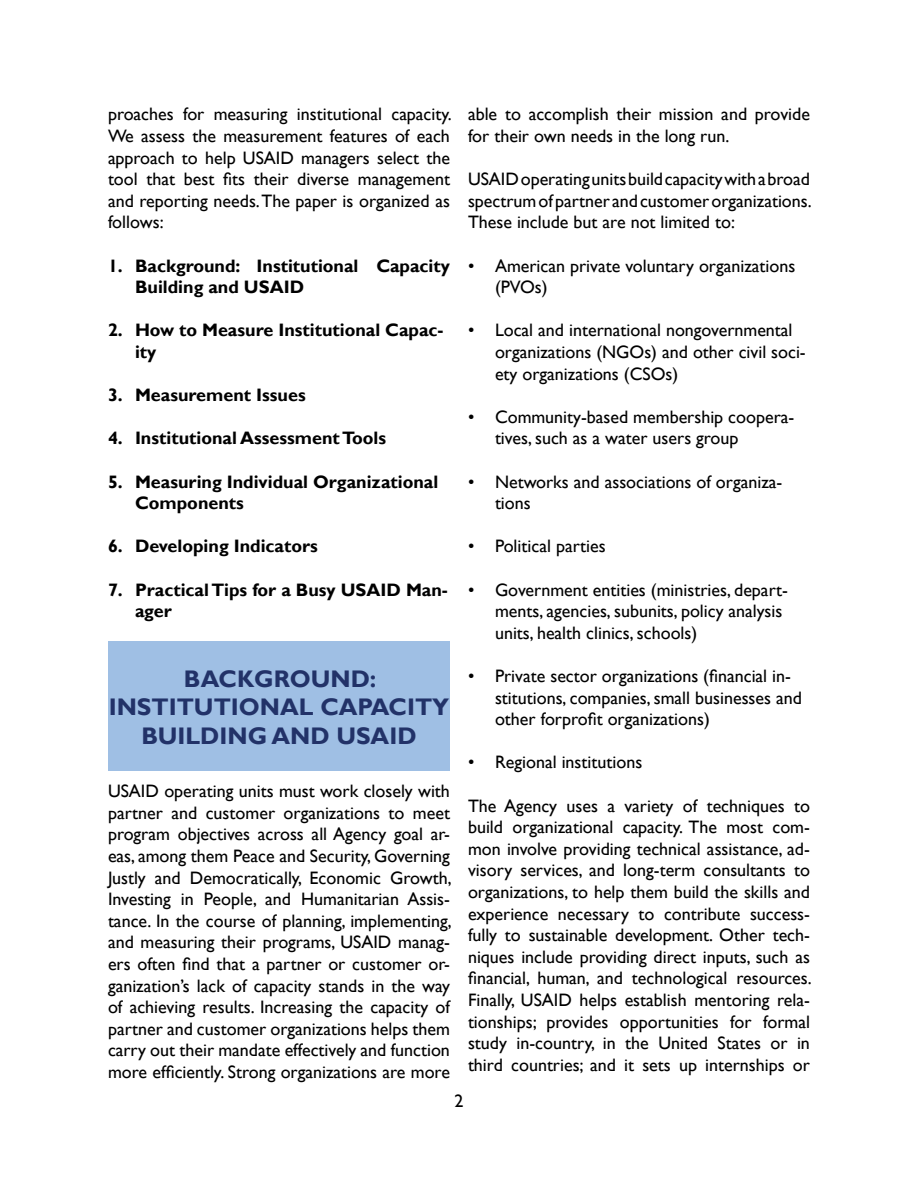
<style>
.page{position:relative;width:918px;height:1188px;background:#fff}
.page>*{position:absolute;margin:0;border:0;box-sizing:border-box;transform-origin:0 0}
.t1{font:700 24px/28.8px "Gill Sans";color:#223268;text-align:center}
.t2{font:18px/21.6px "Gill Sans";color:#000}
.t3{font:700 18px/21.6px "Gill Sans";color:#000}
</style>
<div class="page">
<div style="left:108px;top:641px;width:342px;height:129px;background:#9fbfe4"></div>
<p class="t2" style="left:108px;top:104px;width:345px;text-align:justify">proaches for measuring institutional capacity.<br>We assess the measurement features of each approach to help USAID managers select the tool that best fits their diverse management and reporting needs. The paper is organized as follows:</p>
<p class="t3" style="left:135px;top:255px;width:317px;text-indent:-27px">1. Background: Institutional Capacity<br>Building and USAID</p>
<p class="t3" style="left:135px;top:320px;width:310px;text-indent:-27px">2. How to Measure Institutional Capac&shy;ity</p>
<p class="t3" style="left:108px;top:385px;width:199px">3. Measurement Issues</p>
<p class="t3" style="left:108px;top:428px;width:280px">4. Institutional Assessment Tools</p>
<p class="t3" style="left:135px;top:471px;width:305px;text-indent:-27px">5. Measuring Individual Organizational<br>Components</p>
<p class="t3" style="left:108px;top:536px;width:211px">6. Developing Indicators</p>
<p class="t3" style="left:135px;top:579px;width:314px;text-indent:-27px">7. Practical Tips for a Busy USAID Man&shy;ager</p>
<h1 class="t1" style="left:109px;top:665px;width:342px">BACKGROUND:<br>INSTITUTIONAL CAPACITY<br>BUILDING AND USAID</h1>
<p class="t2" style="left:108px;top:781px;width:345px;text-align:justify">USAID operating units must work closely with partner and customer organizations to meet program objectives across all Agency goal ar&shy;eas, among them Peace and Security, Governing Justly and Democratically, Economic Growth, Investing in People, and Humanitarian Assis&shy;tance. In the course of planning, implementing, and measuring their programs, USAID manag&shy;ers often find that a partner or customer or&shy;ganization’s lack of capacity stands in the way of achieving results. Increasing the capacity of partner and customer organizations helps them carry out their mandate effectively and function more efficiently. Strong organizations are more</p>
<p class="t2" style="left:468px;top:104px;width:343px">able to accomplish their mission and provide for their own needs in the long run.</p>
<p class="t2" style="left:468px;top:169px;width:345px;text-align:justify">USAID operating units build capacity with a broad spectrum of partner and customer organizations.<br>These include but are not limited to:</p>
<p class="t2" style="left:495px;top:255px;width:302px;text-indent:-27px">• American private voluntary organizations (PVOs)</p>
<p class="t2" style="left:495px;top:320px;width:312px;text-indent:-27px">• Local and international nongovernmental organizations (NGOs) and other civil soci&shy;ety organizations (CSOs)</p>
<p class="t2" style="left:495px;top:406px;width:301px;text-indent:-27px">• Community-based membership coopera&shy;tives, such as a water users group</p>
<p class="t2" style="left:495px;top:471px;width:289px;text-indent:-27px">• Networks and associations of organiza&shy;tions</p>
<p class="t2" style="left:468px;top:536px;width:139px">• Political parties</p>
<p class="t2" style="left:495px;top:579px;width:294px;text-indent:-27px">• Government entities (ministries, depart&shy;ments, agencies, subunits, policy analysis units, health clinics, schools)</p>
<p class="t2" style="left:495px;top:666px;width:308px;text-indent:-27px">• Private sector organizations (financial in&shy;stitutions, companies, small businesses and other forprofit organizations)</p>
<p class="t2" style="left:468px;top:752px;width:176px">• Regional institutions</p>
<p class="t2" style="left:468px;top:795px;width:345px;text-align:justify">The Agency uses a variety of techniques to build organizational capacity. The most com&shy;mon involve providing technical assistance, ad&shy;visory services, and long-term consultants to organizations, to help them build the skills and experience necessary to contribute success&shy;fully to sustainable development. Other tech&shy;niques include providing direct inputs, such as financial, human, and technological resources.<br>Finally, USAID helps establish mentoring rela&shy;tionships; provides opportunities for formal study in-country, in the United States or in third countries; and it sets up internships or</p>
<p class="t2" style="left:454px;top:1090px;width:10px">2</p>
</div>
